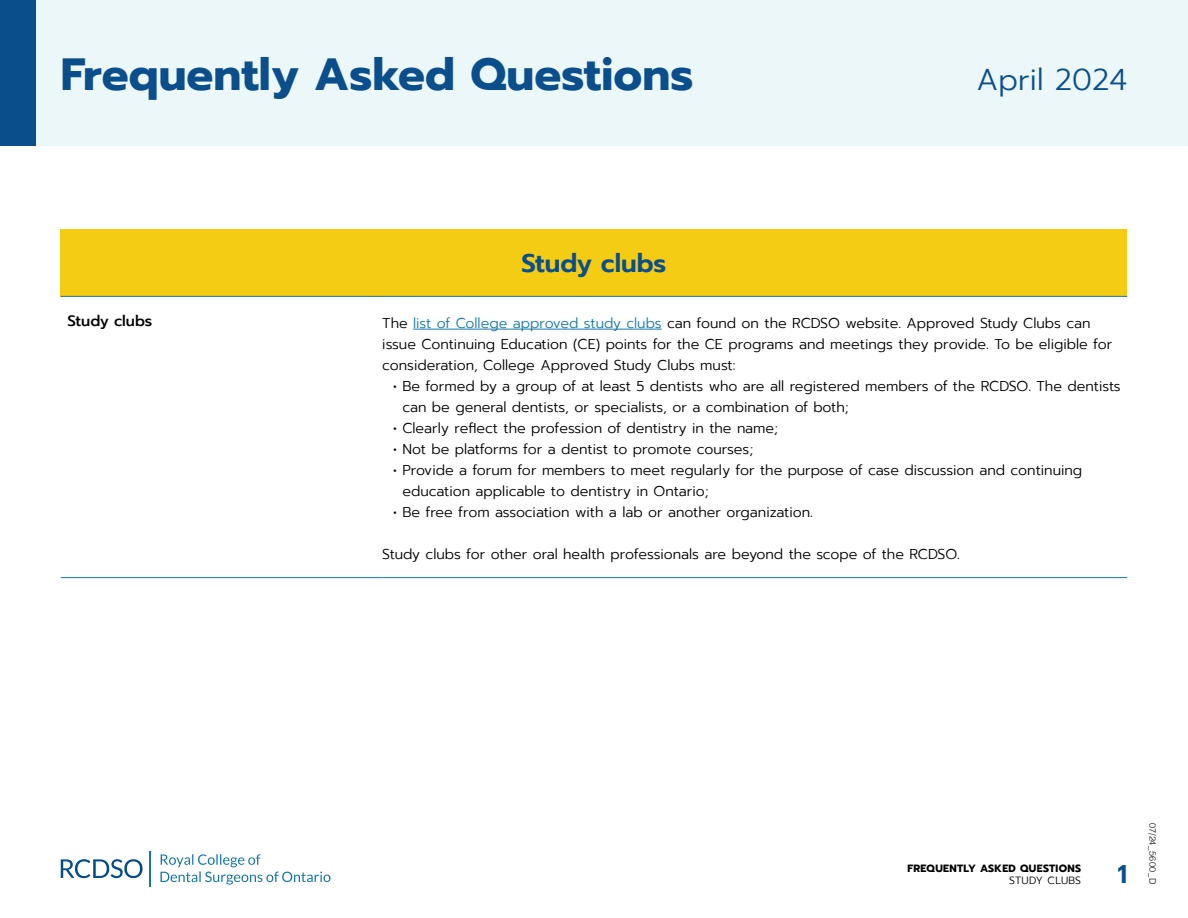
<style>
.page{position:relative;width:1188px;height:918px;background:#fff}
.page>*{position:absolute;margin:0;border:0;box-sizing:border-box;transform-origin:0 0}
.t1{font:700 45px "Prompt";color:#0b4e8c}
.t2{font:300 30px "Prompt";color:#0b4e8c}
.t3{font:600 25.5px "Prompt";letter-spacing:-.005em;color:#0b4e8c}
.t4{font:500 15px "Prompt";letter-spacing:-.005em;color:#000}
.t5{font:300 14.25px/21px "Prompt";color:#000}
.t6{font:700 10.5px "Prompt";letter-spacing:.03em;color:#000}
.t7{font:300 10.5px "Prompt";letter-spacing:.015em;color:#000}
.t8{font:300 9px "Helvetica";letter-spacing:.035em;color:#000}
.s1{color:#1879ae}
</style>
<div class="page">
<div style="left:0;top:0;width:1188px;height:146px;background:#ecf7fa"></div>
<div style="left:0;top:0;width:36px;height:146px;background:#0b4e8c"></div>
<svg style="left:160px;top:854px;width:170px;height:31px"></svg>
<hr style="left:150px;top:851px;width:1px;height:35px;background:#1777ac">
<svg style="left:61px;top:859px;width:82px;height:19px"></svg>
<div style="left:61px;top:229px;width:1066px;height:67px;background:#f4cc13"></div>
<hr style="left:61px;top:296px;width:321px;height:1px;background:#1879ae">
<hr style="left:382px;top:296px;width:745px;height:1px;background:#1879ae">
<hr style="left:61px;top:577px;width:321px;height:1px;background:#1879ae">
<hr style="left:382px;top:577px;width:745px;height:1px;background:#1879ae">
<hr style="left:413px;top:329px;width:249px;height:1px;background:#1879ae">
<h1 class="t1" style="left:61px;top:40px;width:634px">Frequently Asked Questions</h1>
<h2 class="t2" style="left:977px;top:59px;width:152px">April 2024</h2>
<h3 class="t3" style="left:522px;top:244px;width:146px">Study clubs</h3>
<p class="t4" style="left:68px;top:310px;width:86px">Study clubs</p>
<p class="t5" style="left:382px;top:313px;width:731px">The <span class="s1">list of College approved study clubs</span> can found on the RCDSO website. Approved Study Clubs can issue Continuing Education (CE) points for the CE programs and meetings they provide. To be eligible for consideration, College Approved Study Clubs must:</p>
<p class="t5" style="left:402px;top:376px;width:720px;text-indent:-9px">• Be formed by a group of at least 5 dentists who are all registered members of the RCDSO. The dentists can be general dentists, or specialists, or a combination of both;</p>
<p class="t5" style="left:393px;top:418px;width:386px">• Clearly reflect the profession of dentistry in the name;</p>
<p class="t5" style="left:393px;top:439px;width:362px">• Not be platforms for a dentist to promote courses;</p>
<p class="t5" style="left:402px;top:460px;width:681px;text-indent:-9px">• Provide a forum for members to meet regularly for the purpose of case discussion and continuing education applicable to dentistry in Ontario;</p>
<p class="t5" style="left:393px;top:502px;width:421px">• Be free from association with a lab or another organization.</p>
<p class="t5" style="left:382px;top:544px;width:579px">Study clubs for other oral health professionals are beyond the scope of the RCDSO.</p>
<p class="t6" style="left:907px;top:860px;width:175px">FREQUENTLY ASKED QUESTIONS</p>
<p class="t7" style="left:1009px;top:874px;width:73px">STUDY CLUBS</p>
<h3 class="t3" style="left:1118px;top:855px;width:11px">1</h3>
<p class="t8" style="left:1160px;top:823px;width:63px;rotate:90deg">07/24_5600_D</p>
</div>
